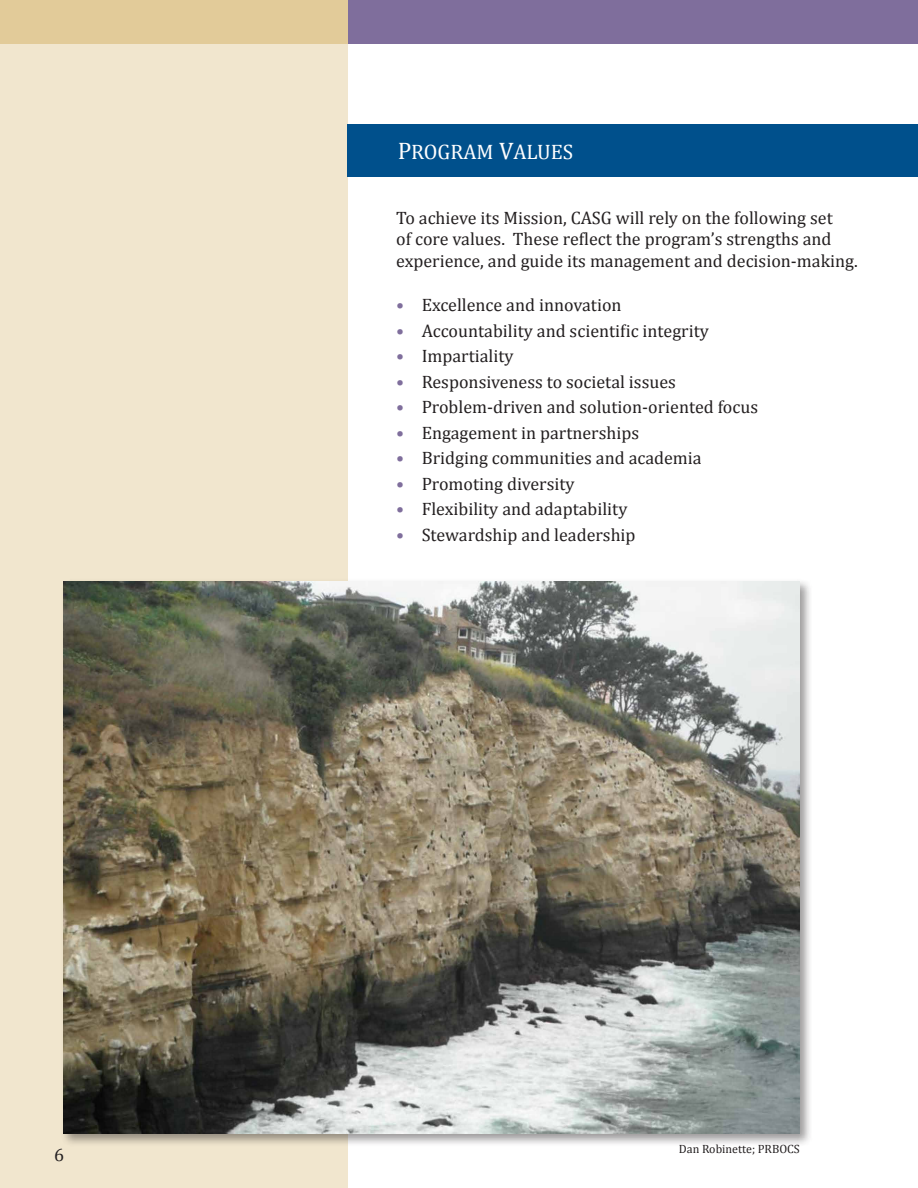
<style>
.page{position:relative;width:918px;height:1188px;background:#fff}
.page>*{position:absolute;margin:0;border:0;box-sizing:border-box;transform-origin:0 0}
.t1{font:21px "Cambria";color:#fff}
.t2{font:18px/21.6px "Cambria";color:#231f20}
.t3{font:12px "Cambria";color:#231f20}
.s1{font-size:24px}
.s2{color:#7f6e9c}
</style>
<div class="page">
<div style="left:0;top:44px;width:348px;height:1144px;background:#f1e6ce"></div>
<div style="left:348px;top:0;width:570px;height:44px;background:#7f6e9c"></div>
<div style="left:0;top:0;width:348px;height:44px;background:#e2cb99"></div>
<div style="left:61px;top:578px;width:752px;height:569px;background:#231f20;opacity:.45"></div>
<img style="left:64px;top:581px;width:736px;height:553px">
<div style="left:348px;top:124px;width:570px;height:52px;background:#00508c"></div>
<p class="t2" style="left:54px;top:1144px;width:11px">6</p>
<p class="t1" style="left:398px;top:140px;width:177px"><span class="s1">P</span>ROGRAM <span class="s1">V</span>ALUES</p>
<p class="t2" style="left:396px;top:207px;width:463px">To achieve its Mission, CASG will rely on the following set<br>of core values. These reflect the program’s strengths and experience, and guide its management and decision-making.</p>
<p class="t2" style="left:396px;top:294px;width:227px"><span class="s2">•</span> Excellence and innovation</p>
<p class="t2" style="left:396px;top:319px;width:314px"><span class="s2">•</span> Accountability and scientific integrity</p>
<p class="t2" style="left:396px;top:345px;width:119px"><span class="s2">•</span> Impartiality</p>
<p class="t2" style="left:396px;top:370px;width:281px"><span class="s2">•</span> Responsiveness to societal issues</p>
<p class="t2" style="left:396px;top:396px;width:363px"><span class="s2">•</span> Problem-driven and solution-oriented focus</p>
<p class="t2" style="left:396px;top:421px;width:244px"><span class="s2">•</span> Engagement in partnerships</p>
<p class="t2" style="left:396px;top:447px;width:307px"><span class="s2">•</span> Bridging communities and academia</p>
<p class="t2" style="left:396px;top:472px;width:180px"><span class="s2">•</span> Promoting diversity</p>
<p class="t2" style="left:396px;top:498px;width:233px"><span class="s2">•</span> Flexibility and adaptability</p>
<p class="t2" style="left:396px;top:523px;width:241px"><span class="s2">•</span> Stewardship and leadership</p>
<p class="t3" style="left:679px;top:1142px;width:122px">Dan Robinette; PRBOCS</p>
</div>
